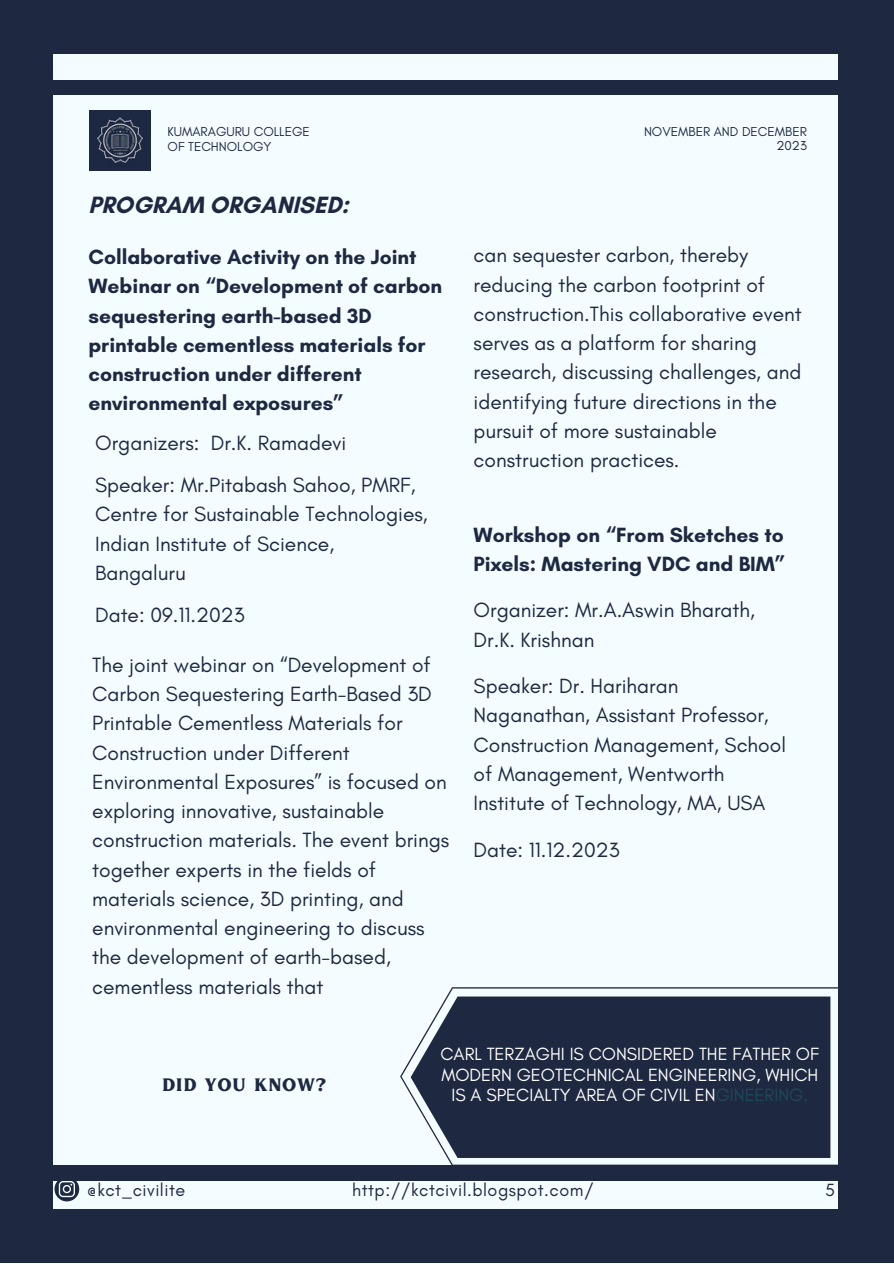
<style>
.page{position:relative;width:894px;height:1264px;background:#fff}
.page>*{position:absolute;margin:0;border:0;box-sizing:border-box;transform-origin:0 0}
.t1{font:700 24px "Glacial Indifference";color:#1e2841}
.t2{font:21px/29.2px "Glacial Indifference";color:#1e2841}
.t3{font:700 21px/29.2px "Glacial Indifference";color:#1e2841}
.t4{font:18px/20.2px "Glacial Indifference";color:#fff;text-align:center}
.t5{font:18px "Glacial Indifference";letter-spacing:.03em;color:#1e2841}
.t6{font:18px "Inlander";color:#1e2841}
.t7{font:13.2px/14.7px "Glacial Indifference";color:#1e2841;text-align:right}
.s1{color:#204a55}
</style>
<div class="page">
<div style="left:0;top:0;width:892px;height:1262px;background:#1e2840"></div>
<div style="left:53px;top:54px;width:784px;height:1154px;background:#f3fdff"></div>
<div style="left:53px;top:80px;width:786px;height:15px;background:#1e2840"></div>
<div style="left:52px;top:1165px;width:785px;height:15px;background:#1e2840"></div>
<img style="left:89px;top:110px;width:61px;height:61px">
<svg style="left:400px;top:987px;width:438px;height:178px;background:#414b5f"></svg>
<svg style="left:54px;top:1180px;width:25px;height:21px"></svg>
<p class="t7" style="left:167px;top:124px;width:144px;text-align:left">KUMARAGURU COLLEGE<br>OF TECHNOLOGY</p>
<h2 class="t1" style="left:88px;top:190px;width:262px">PROGRAM ORGANISED:</h2>
<h3 class="t3" style="left:88px;top:242px;width:355px">Collaborative Activity on the Joint<br>Webinar on “Development of carbon sequestering earth-based 3D printable cementless materials for construction under different environmental exposures”</h3>
<h3 class="t2" style="left:95px;top:428px;width:252px">Organizers: Dr.K. Ramadevi</h3>
<h3 class="t2" style="left:95px;top:470px;width:334px">Speaker: Mr.Pitabash Sahoo, PMRF,<br>Centre for Sustainable Technologies,<br>Indian Institute of Science,<br>Bangaluru</h3>
<h3 class="t2" style="left:95px;top:600px;width:151px">Date: 09.11.2023</h3>
<h3 class="t2" style="left:92px;top:649px;width:358px">The joint webinar on “Development of Carbon Sequestering Earth-Based 3D Printable Cementless Materials for Construction under Different Environmental Exposures” is focused on exploring innovative, sustainable construction materials. The event brings together experts in the fields of materials science, 3D printing, and environmental engineering to discuss the development of earth-based, cementless materials that</h3>
<p class="t7" style="left:643px;top:124px;width:164px">NOVEMBER AND DECEMBER<br>2023</p>
<h4 class="t2" style="left:473px;top:240px;width:329px">can sequester carbon, thereby reducing the carbon footprint of construction.This collaborative event serves as a platform for sharing research, discussing challenges, and identifying future directions in the pursuit of more sustainable construction practices.</h4>
<h4 class="t3" style="left:473px;top:520px;width:313px">Workshop on “From Sketches to<br>Pixels: Mastering VDC and BIM”</h4>
<h5 class="t2" style="left:473px;top:595px;width:283px">Organizer: Mr.A.Aswin Bharath,<br>Dr.K. Krishnan</h5>
<p class="t2" style="left:473px;top:671px;width:314px">Speaker: Dr. Hariharan<br>Naganathan, Assistant Professor,<br>Construction Management, School of Management, Wentworth<br>Institute of Technology, MA, USA</p>
<h5 class="t2" style="left:473px;top:834px;width:147px">Date: 11.12.2023</h5>
<h3 class="t6" style="left:162px;top:1072px;width:166px">DID YOU KNOW?</h3>
<h1 class="t4" style="left:440px;top:1043px;width:380px">CARL TERZAGHI IS CONSIDERED THE FATHER OF<br>MODERN GEOTECHNICAL ENGINEERING, WHICH<br>IS A SPECIALTY AREA OF CIVIL EN<span class="s1">GINEERING.</span></h1>
<h2 class="t5" style="left:87px;top:1178px;width:100px">@kct_civilite</h2>
<h3 class="t5" style="left:352px;top:1178px;width:243px">http://kctcivil.blogspot.com/</h3>
<h3 class="t5" style="left:824px;top:1178px;width:11px">5</h3>
</div>
